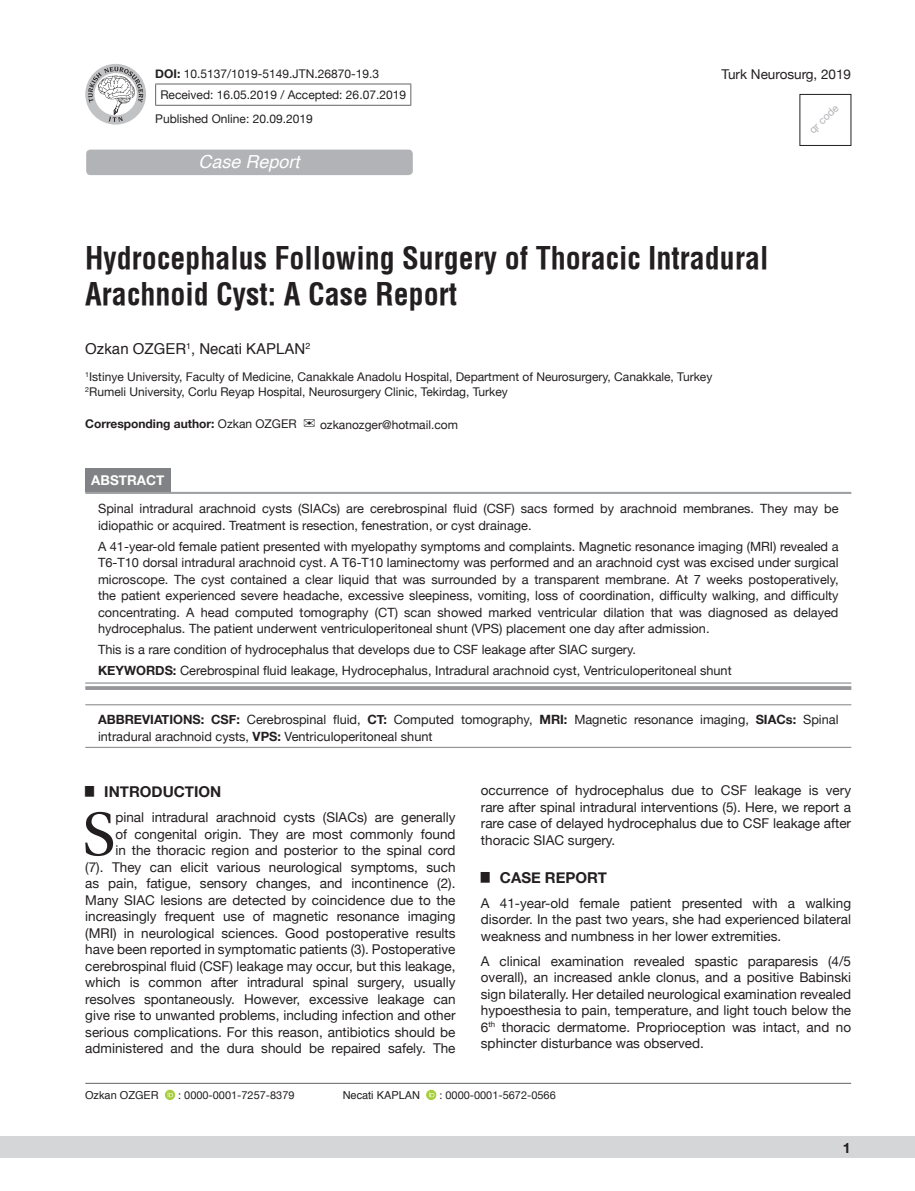
<style>
.page{position:relative;width:915px;height:1191px;background:#fff}
.page>*{position:absolute;margin:0;border:0;box-sizing:border-box;transform-origin:0 0}
.t1{font:61.2px "Utopia";color:#231f20}
.t2{font:700 30px/36px "Helvetica Condens";color:#231f20}
.t3{font:italic 18px "Helvetica";color:#fff}
.t4{font:15px "Helvetica";color:#231f20}
.t5{font:700 15px "Helvetica Neue";color:#231f20}
.t6{font:700 14.25px "Helvetica Neue";color:#231f20}
.t7{font:13.5px/16.5px "Helvetica Neue";color:#231f20;text-align:justify}
.t8{font:700 13.5px "Helvetica Neue";color:#fff}
.t9{font:12.75px/16.5px "Helvetica Neue";color:#231f20}
.t10{font:12px/21.9px "Helvetica Neue";color:#231f20}
.t11{font:700 12px "Helvetica Neue";color:#231f20}
.t12{font:10.95px "Helvetica Neue";color:#231f20}
.t13{font:10.95px "Helvetica";color:#231f20}
.t14{font:10.5px "Helvetica Neue";color:#b2b3b7}
.s1{font-weight:700}
.s2{font-weight:400}
</style>
<div class="page">
<div style="left:0;top:1136px;width:914px;height:22px;background:#d5d6d8"></div>
<div style="left:799px;top:94px;width:51px;height:52px;border:1px solid #231f20"></div>
<hr style="left:155px;top:84px;width:256px;height:1px;background:#636366">
<svg style="left:155px;top:84px;width:1px;height:21px"></svg>
<svg style="left:410px;top:84px;width:1px;height:21px"></svg>
<hr style="left:155px;top:105px;width:256px;height:1px;background:#636366">
<svg style="left:85px;top:64px;width:61px;height:61px"></svg>
<svg style="left:88px;top:67px;width:55px;height:55px"></svg>
<div style="left:86px;top:150px;width:326px;height:25px;background:#b2b3b7;border-radius:4px"></div>
<hr style="left:85px;top:1083px;width:765px;height:1px;background:#636366">
<svg style="left:165px;top:1089px;width:10px;height:11px"></svg>
<svg style="left:167px;top:1091px;width:6px;height:6px"></svg>
<svg style="left:426px;top:1089px;width:10px;height:11px"></svg>
<svg style="left:428px;top:1091px;width:6px;height:6px"></svg>
<div style="left:85px;top:468px;width:85px;height:24px;background:#808285"></div>
<svg style="left:85px;top:683px;width:766px;height:1px"></svg>
<hr style="left:85px;top:492px;width:766px;height:1px;background:#939598">
<hr style="left:85px;top:493px;width:766px;height:1px;background:#939598">
<hr style="left:85px;top:682px;width:766px;height:1px;background:#939598">
<hr style="left:85px;top:686px;width:766px;height:4px;background:#9a9c9f">
<hr style="left:85px;top:704px;width:766px;height:1px;background:#808285">
<hr style="left:85px;top:747px;width:766px;height:1px;background:#808285">
<p class="t10" style="left:160px;top:63px;width:247px;text-indent:-5px"><span class="s1">DOI:</span> 10.5137/1019-5149.JTN.26870-19.3<br>Received: 16.05.2019 / Accepted: 26.07.2019</p>
<p class="t10" style="left:155px;top:108px;width:159px">Published Online: 20.09.2019</p>
<h3 class="t3" style="left:198px;top:147px;width:103px">Case Report</h3>
<p class="t7" style="left:721px;top:67px;width:131px">Turk Neurosurg, 2019</p>
<p class="t14" style="left:805px;top:126px;width:38px;rotate:-44deg">qr code</p>
<h2 class="t2" style="left:85px;top:240px;width:684px">Hydrocephalus Following Surgery of Thoracic Intradural<br>Arachnoid Cyst: A Case Report</h2>
<p class="t4" style="left:85px;top:337px;width:226px">Ozkan OZGER<sup>1</sup>, Necati KAPLAN<sup>2</sup></p>
<p class="t10" style="left:85px;top:370px;width:628px;line-height:14.4px"><sup>1</sup>Istinye University, Faculty of Medicine, Canakkale Anadolu Hospital, Department of Neurosurgery, Canakkale, Turkey<br><sup>2</sup>Rumeli University, Corlu Reyap Hospital, Neurosurgery Clinic, Tekirdag, Turkey</p>
<p class="t11" style="left:85px;top:414px;width:213px">Corresponding author: <span class="s2">Ozkan OZGER</span></p>
<p class="t10" style="left:320px;top:415px;width:139px">ozkanozger@hotmail.com</p>
<p class="t8" style="left:91px;top:470px;width:75px">ABSTRACT</p>
<p class="t9" style="left:98px;top:501px;width:741px">Spinal intradural arachnoid cysts (SIACs) are cerebrospinal fluid (CSF) sacs formed by arachnoid membranes. They may be idiopathic or acquired. Treatment is resection, fenestration, or cyst drainage.</p>
<p class="t9" style="left:98px;top:538px;width:741px;text-align:justify">A 41-year-old female patient presented with myelopathy symptoms and complaints. Magnetic resonance imaging (MRI) revealed a T6-T10 dorsal intradural arachnoid cyst. A T6-T10 laminectomy was performed and an arachnoid cyst was excised under surgical microscope. The cyst contained a clear liquid that was surrounded by a transparent membrane. At 7 weeks postoperatively, the patient experienced severe headache, excessive sleepiness, vomiting, loss of coordination, difficulty walking, and difficulty concentrating. A head computed tomography (CT) scan showed marked ventricular dilation that was diagnosed as delayed hydrocephalus. The patient underwent ventriculoperitoneal shunt (VPS) placement one day after admission.</p>
<p class="t9" style="left:98px;top:640px;width:635px;line-height:20.7px">This is a rare condition of hydrocephalus that develops due to CSF leakage after SIAC surgery.<br><span class="s1">KEYWORDS:</span> Cerebrospinal fluid leakage, Hydrocephalus, Intradural arachnoid cyst, Ventriculoperitoneal shunt</p>
<p class="t9" style="left:98px;top:712px;width:741px"><span class="s1">ABBREVIATIONS: CSF:</span> Cerebrospinal fluid, <span class="s1">CT:</span> Computed tomography, <span class="s1">MRI:</span> Magnetic resonance imaging, <span class="s1">SIACs:</span> Spinal intradural arachnoid cysts, <span class="s1">VPS:</span> Ventriculoperitoneal shunt</p>
<p class="t5" style="left:85px;top:780px;width:137px"><sup>█</sup> INTRODUCTION</p>
<h1 class="t1" style="left:82px;top:799px;width:35px">S</h1>
<p class="t7" style="left:85px;top:810px;width:371px;text-align:right">pinal intradural arachnoid cysts (SIACs) are generally<br>of congenital origin. They are most commonly found<br>in the thoracic region and posterior to the spinal cord<br>(7). They can elicit various neurological symptoms, such as pain, fatigue, sensory changes, and incontinence (2).<br>Many SIAC lesions are detected by coincidence due to the increasingly frequent use of magnetic resonance imaging (MRI) in neurological sciences. Good postoperative results have been reported in symptomatic patients (3). Postoperative cerebrospinal fluid (CSF) leakage may occur, but this leakage, which is common after intradural spinal surgery, usually resolves spontaneously. However, excessive leakage can give rise to unwanted problems, including infection and other serious complications. For this reason, antibiotics should be administered and the dura should be repaired safely. The</p>
<p class="t7" style="left:480px;top:783px;width:371px">occurrence of hydrocephalus due to CSF leakage is very rare after spinal intradural interventions (5). Here, we report a rare case of delayed hydrocephalus due to CSF leakage after thoracic SIAC surgery.</p>
<p class="t5" style="left:480px;top:865px;width:127px"><sup>█</sup> CASE REPORT</p>
<p class="t7" style="left:480px;top:895px;width:371px">A 41-year-old female patient presented with a walking disorder. In the past two years, she had experienced bilateral weakness and numbness in her lower extremities.</p>
<p class="t7" style="left:480px;top:953px;width:371px">A clinical examination revealed spastic paraparesis (4/5 overall), an increased ankle clonus, and a positive Babinski sign bilaterally. Her detailed neurological examination revealed hypoesthesia to pain, temperature, and light touch below the 6<sup>th</sup> thoracic dermatome. Proprioception was intact, and no sphincter disturbance was observed.</p>
<p class="t13" style="left:85px;top:1087px;width:75px">Ozkan OZGER</p>
<p class="t12" style="left:178px;top:1087px;width:118px">: 0000-0001-7257-8379</p>
<p class="t13" style="left:342px;top:1087px;width:79px">Necati KAPLAN</p>
<p class="t12" style="left:439px;top:1087px;width:118px">: 0000-0001-5672-0566</p>
<p class="t6" style="left:842px;top:1137px;width:9px">1</p>
</div>
